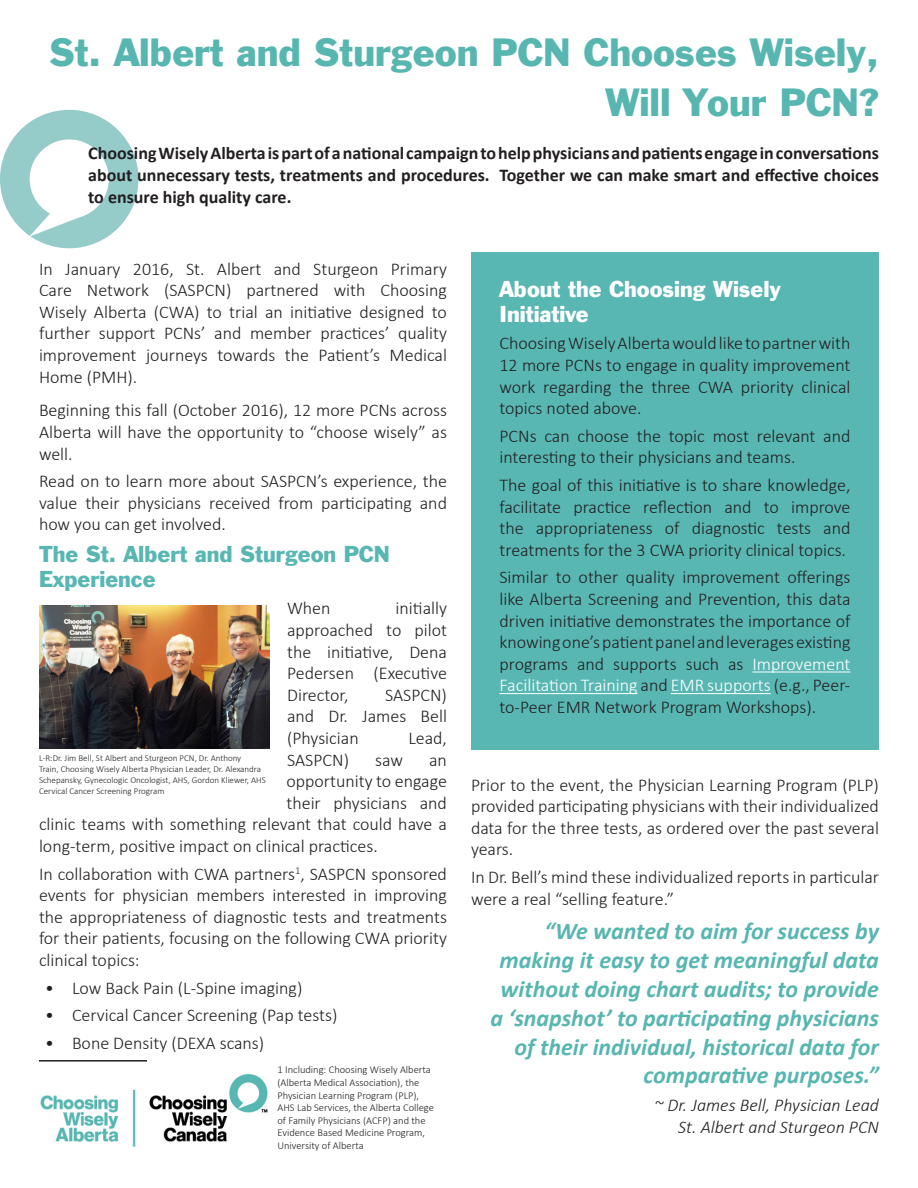
<style>
.page{position:relative;width:918px;height:1188px;background:#fff}
.page>*{position:absolute;margin:0;border:0;box-sizing:border-box;transform-origin:0 0}
.t1{font:36px "Franklin Gothic";color:#58b6b1}
.t2{font:italic 700 24px/28.8px "Calibri";color:#58b6b1;text-align:right}
.t3{font:21px/25.2px "Franklin Gothic";color:#58b7b3}
.t4{font:21px/25.2px "Franklin Gothic";color:#fff}
.t5{font:300 18px/21.6px "Calibri";color:#231f20;text-align:justify}
.t6{font:700 18px/21.6px "Calibri";color:#231f20;text-align:justify}
.t7{font:italic 300 18px/21.6px "Calibri";color:#231f20;text-align:right}
.t8{font:300 10.5px/12.6px "Calibri";color:#231f20}
.t9{font:300 9px/10.8px "Calibri";color:#231f20}
.s1{color:#fff}
</style>
<div class="page">
<svg style="left:0;top:110px;width:138px;height:138px"></svg>
<img style="left:40px;top:1073px;width:228px;height:74px">
<hr style="left:39px;top:1060px;width:108px;height:2px;background:#231f20">
<div style="left:471px;top:252px;width:408px;height:498px;background:#58b7b3"></div>
<hr style="left:753px;top:672px;width:97px;height:1px;background:#fff">
<hr style="left:500px;top:693px;width:138px;height:1px;background:#fff">
<hr style="left:671px;top:693px;width:100px;height:1px;background:#fff">
<img style="left:39px;top:605px;width:230px;height:143px">
<p class="t1" style="left:49px;top:29px;width:831px">St. Albert and Sturgeon PCN Chooses Wisely,</p>
<p class="t1" style="left:605px;top:79px;width:275px">Will Your PCN?</p>
<p class="t6" style="left:88px;top:143px;width:792px">Choosing Wisely Alberta is part of a national campaign to help physicians and patients engage in conversations about unnecessary tests, treatments and procedures. Together we can make smart and effective choices to ensure high quality care.</p>
<p class="t5" style="left:39px;top:257px;width:410px">In January 2016, St. Albert and Sturgeon Primary Care Network (SASPCN) partnered with Choosing Wisely Alberta (CWA) to trial an initiative designed to further support PCNs’ and member practices’ quality improvement journeys towards the Patient’s Medical Home (PMH).</p>
<p class="t5" style="left:39px;top:399px;width:410px">Beginning this fall (October 2016), 12 more PCNs across Alberta will have the opportunity to “choose wisely” as well.</p>
<p class="t5" style="left:39px;top:470px;width:410px">Read on to learn more about SASPCN’s experience, the value their physicians received from participating and how you can get involved.</p>
<p class="t3" style="left:39px;top:542px;width:352px">The St. Albert and Sturgeon PCN<br>Experience</p>
<p class="t5" style="left:287px;top:597px;width:45px">When</p>
<p class="t5" style="left:287px;top:597px;width:161px;text-indent:109px">initially approached to pilot the initiative, Dena Pedersen (Executive Director,</p>
<p class="t5" style="left:287px;top:684px;width:161px;text-indent:98px">SASPCN) and Dr. James Bell (Physician</p>
<p class="t5" style="left:408px;top:727px;width:40px">Lead,</p>
<p class="t5" style="left:287px;top:749px;width:63px">SASPCN)</p>
<p class="t5" style="left:375px;top:749px;width:29px">saw</p>
<p class="t5" style="left:429px;top:749px;width:19px">an</p>
<p class="t5" style="left:286px;top:770px;width:162px">opportunity to engage</p>
<p class="t5" style="left:286px;top:792px;width:162px">their physicians and</p>
<p class="t5" style="left:39px;top:813px;width:410px">clinic teams with something relevant that could have a</p>
<p class="t5" style="left:39px;top:835px;width:340px">long-term, positive impact on clinical practices.</p>
<p class="t5" style="left:39px;top:863px;width:410px">In collaboration with CWA partners<sup>1</sup>, SASPCN sponsored events for physician members interested in improving the appropriateness of diagnostic tests and treatments for their patients, focusing on the following CWA priority clinical topics:</p>
<p class="t5" style="left:45px;top:977px;width:259px">• Low Back Pain (L-Spine imaging)</p>
<p class="t5" style="left:45px;top:1004px;width:294px">• Cervical Cancer Screening (Pap tests)</p>
<p class="t5" style="left:45px;top:1032px;width:221px">• Bone Density (DEXA scans)</p>
<p class="t8" style="left:278px;top:1064px;width:158px">1 Including: Choosing Wisely Alberta (Alberta Medical Association), the Physician Learning Program (PLP), AHS Lab Services, the Alberta College of Family Physicians (ACFP) and the Evidence Based Medicine Program, University of Alberta</p>
<p class="t9" style="left:39px;top:753px;width:228px">L-R:Dr. Jim Bell, St Albert and Sturgeon PCN, Dr. Anthony<br>Train, Choosing Wisely Alberta Physician Leader, Dr. Alexandra Schepansky, Gynecologic Oncologist, AHS, Gordon Kliewer, AHS Cervical Cancer Screening Program</p>
<p class="t4" style="left:500px;top:277px;width:283px">About the Choosing Wisely<br>Initiative</p>
<p class="t5" style="left:500px;top:332px;width:353px">Choosing Wisely Alberta would like to partner with 12 more PCNs to engage in quality improvement work regarding the three CWA priority clinical topics noted above.</p>
<p class="t5" style="left:500px;top:425px;width:353px">PCNs can choose the topic most relevant and interesting to their physicians and teams.</p>
<p class="t5" style="left:500px;top:474px;width:353px">The goal of this initiative is to share knowledge, facilitate practice reflection and to improve the appropriateness of diagnostic tests and treatments for the 3 CWA priority clinical topics.</p>
<p class="t5" style="left:500px;top:566px;width:353px">Similar to other quality improvement offerings like Alberta Screening and Prevention, this data driven initiative demonstrates the importance of knowing one’s patient panel and leverages existing programs and supports such as <span class="s1">Improvement Facilitation Training</span> and <span class="s1">EMR supports</span> (e.g., Peer&shy;to-Peer EMR Network Program Workshops).</p>
<p class="t5" style="left:471px;top:774px;width:410px">Prior to the event, the Physician Learning Program (PLP) provided participating physicians with their individualized data for the three tests, as ordered over the past several years.</p>
<p class="t5" style="left:471px;top:866px;width:410px">In Dr. Bell’s mind these individualized reports in particular were a real “selling feature.”</p>
<p class="t2" style="left:490px;top:917px;width:390px">“We wanted to aim for success by making it easy to get meaningful data without doing chart audits; to provide a ‘snapshot’ to participating physicians of their individual, historical data for comparative purposes.”</p>
<p class="t7" style="left:654px;top:1094px;width:226px">~ Dr. James Bell, Physician Lead<br>St. Albert and Sturgeon PCN</p>
</div>
